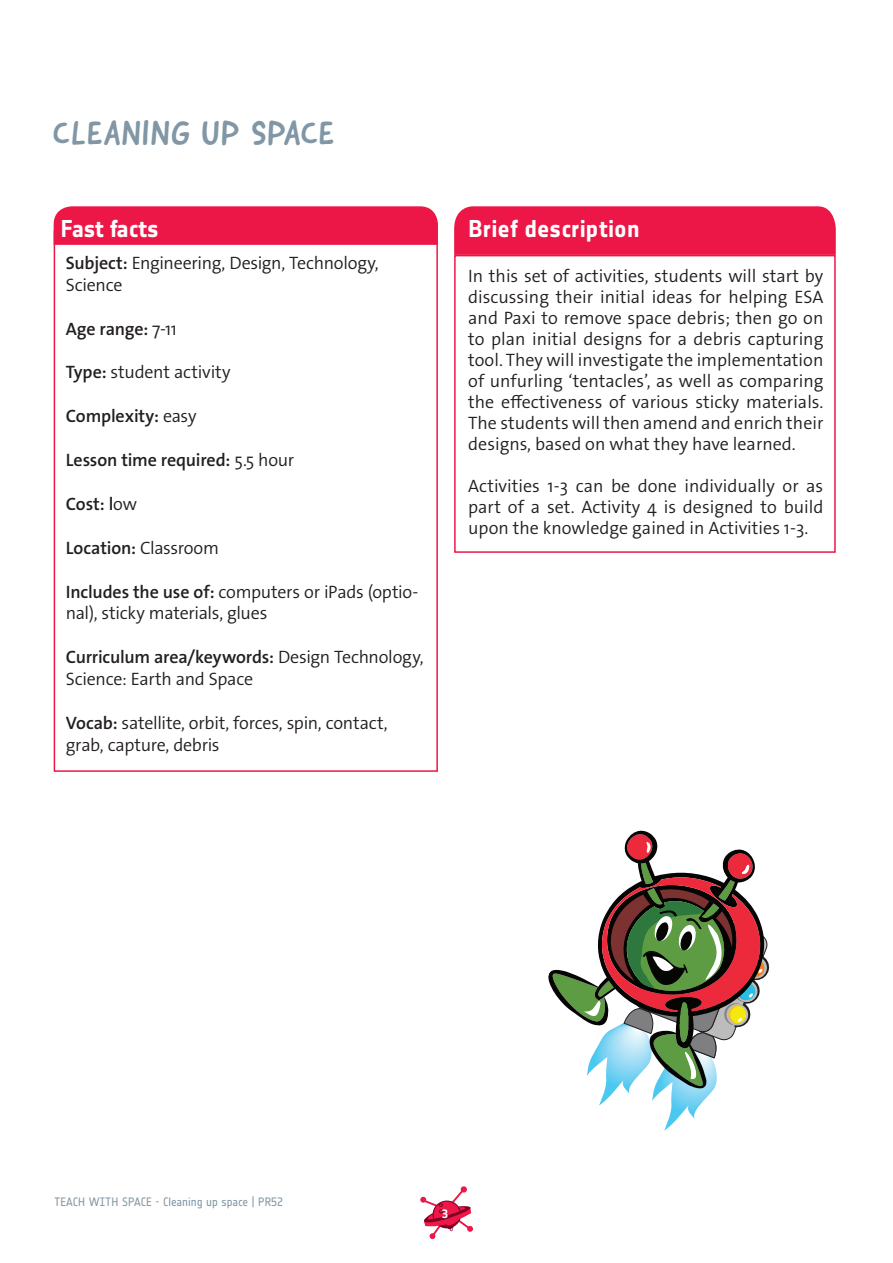
<style>
.page{position:relative;width:893px;height:1263px;background:#fff}
.page>*{position:absolute;margin:0;border:0;box-sizing:border-box;transform-origin:0 0}
.t1{font:34.5px "Good Dog New";letter-spacing:.03em;color:#8197a6}
.t2{font:700 24px "Notes Esa";letter-spacing:.005em;color:#fff}
.t3{font:300 18px/21px "The Sans Os F";letter-spacing:-.01em;color:#231f20}
.t4{font:600 18px "The Sans Os F";letter-spacing:-.01em;color:#231f20}
.t5{font:12px "Notes Esa";color:#8197a6}
.t6{font:700 12px "Notes Esa";color:#fff}
.s1{font-weight:600}
.s2{font-weight:300}
</style>
<div class="page">
<svg style="left:420px;top:1186px;width:53px;height:53px"></svg>
<div style="left:54px;top:230px;width:384px;height:542px;border:2px solid #ed1747"></div>
<div style="left:54px;top:206px;width:384px;height:39px;background:#ed1747"></div>
<div style="left:454px;top:255px;width:382px;height:298px;border:2px solid #ed1747"></div>
<div style="left:454px;top:206px;width:382px;height:49px;background:#ed1747"></div>
<svg style="left:548px;top:830px;width:222px;height:300px"></svg>
<p class="t1" style="left:53px;top:111px;width:283px">CLEANING UP SPACE</p>
<p class="t2" style="left:61px;top:215px;width:99px">Fast facts</p>
<p class="t3" style="left:66px;top:252px;width:314px"><span class="s1">Subject:</span> Engineering, Design, Technology,</p>
<p class="t3" style="left:66px;top:274px;width:58px">Science</p>
<p class="t4" style="left:66px;top:317px;width:113px">Age range: <span class="s2">7-11</span></p>
<p class="t3" style="left:66px;top:362px;width:166px"><span class="s1">Type:</span> student activity</p>
<p class="t4" style="left:66px;top:405px;width:132px">Complexity: <span class="s2">easy</span></p>
<p class="t4" style="left:66px;top:448px;width:230px">Lesson time required: <span class="s2">5.5 hour</span></p>
<p class="t4" style="left:66px;top:492px;width:73px">Cost: l<span class="s2">ow</span></p>
<p class="t4" style="left:66px;top:536px;width:155px">Location: <span class="s2">Classroom</span></p>
<p class="t3" style="left:66px;top:581px;width:354px;line-height:21.9px"><span class="s1">Includes the use of:</span> computers or iPads (optio&shy;nal), sticky materials, glues</p>
<p class="t3" style="left:66px;top:646px;width:359px;line-height:21.9px"><span class="s1">Curriculum area/keywords:</span> Design Technology,<br>Science: Earth and Space</p>
<p class="t3" style="left:66px;top:712px;width:323px;line-height:21.9px"><span class="s1">Vocab:</span> satellite, orbit, forces, spin, contact, grab, capture, debris</p>
<p class="t2" style="left:468px;top:214px;width:173px">Brief description</p>
<p class="t3" style="left:468px;top:265px;width:357px;text-align:justify">In this set of activities, students will start by discussing their initial ideas for helping ESA and Paxi to remove space debris; then go on to plan initial designs for a debris capturing tool. They will investigate the implementation of unfurling ‘tentacles’, as well as comparing the effectiveness of various sticky materials.<br>The students will then amend and enrich their designs, based on what they have learned.</p>
<p class="t3" style="left:468px;top:475px;width:357px;text-align:justify">Activities 1-3 can be done individually or as part of a set. Activity 4 is designed to build upon the knowledge gained in Activities 1-3.</p>
<p class="t5" style="left:54px;top:1195px;width:231px">TEACH WITH SPACE - Cleaning up space | PR52</p>
<p class="t6" style="left:442px;top:1207px;width:7px">3</p>
</div>
